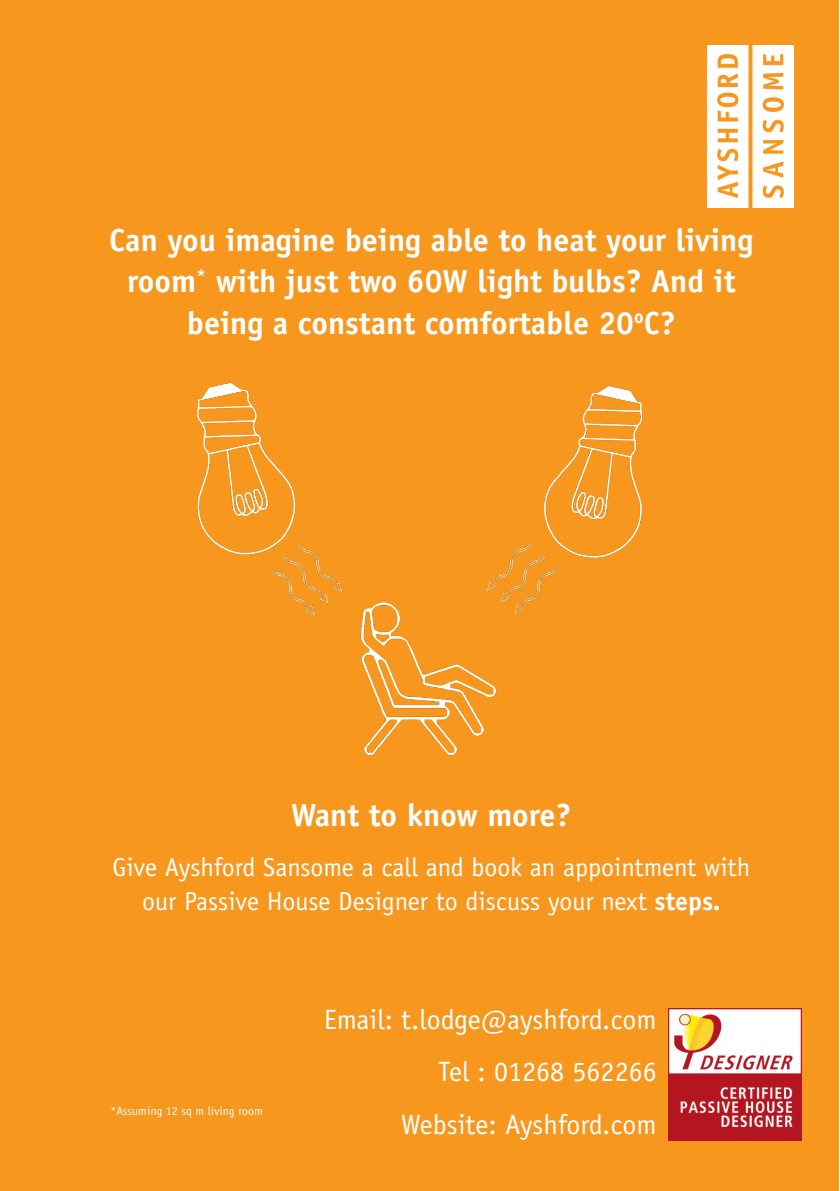
<style>
.page{position:relative;width:840px;height:1191px;background:#fff}
.page>*{position:absolute;margin:0;border:0;box-sizing:border-box;transform-origin:0 0}
.t1{font:700 32px/41.4px "Officina Sans Std";color:#fff;text-align:center}
.t2{font:28px/52.2px "Officina Sans Std";color:#fff;text-align:right}
.t3{font:26px/33.6px "Officina Sans Std";color:#fff;text-align:center}
.t4{font:12px "Officina Sans Std";color:#fff}
.s1{font-weight:700}
</style>
<div class="page">
<div style="left:0;top:0;width:838px;height:1191px;background:#f7971e"></div>
<img style="left:707px;top:45px;width:86px;height:162px">
<img style="left:668px;top:1008px;width:132px;height:132px">
<img style="left:196px;top:382px;width:447px;height:374px">
<p class="t1" style="left:109px;top:223px;width:645px">Can you imagine being able to heat your living room<sup>*</sup> with just two 60W light bulbs? And it being a constant comfortable 20<sup>o</sup>C?</p>
<p class="t1" style="left:291px;top:798px;width:282px">Want to know more?</p>
<p class="t3" style="left:112px;top:853px;width:639px">Give Ayshford Sansome a call and book an appointment with our Passive House Designer to discuss your next <span class="s1">steps.</span></p>
<p class="t4" style="left:110px;top:1106px;width:154px">*Assuming 12 sq m living room</p>
<p class="t2" style="left:324px;top:996px;width:334px">Email: t.lodge@ayshford.com<br>Tel : 01268 562266<br>Website: Ayshford.com</p>
</div>
